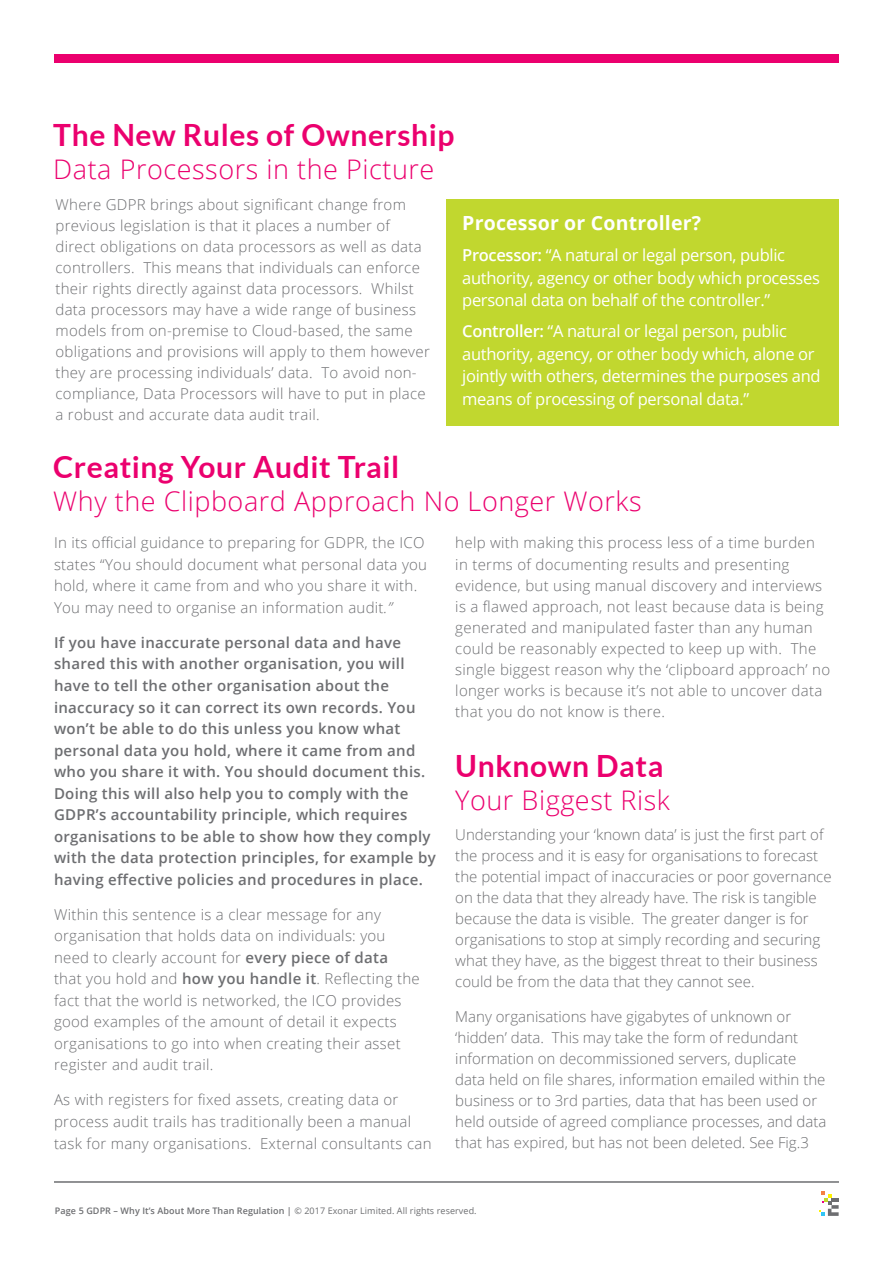
<style>
.page{position:relative;width:893px;height:1263px;background:#fff}
.page>*{position:absolute;margin:0;border:0;box-sizing:border-box;transform-origin:0 0}
.t1{font:700 30px "Lato";letter-spacing:.02em;color:#eb006e}
.t2{font:300 27px "Open Sans";letter-spacing:.02em;color:#eb006e}
.t3{font:700 19.5px "Open Sans";letter-spacing:.01em;color:#fff}
.t4{font:16.5px/22.5px "Open Sans";letter-spacing:-.02em;color:#fff}
.t5{font:300 15px/21px "Open Sans";letter-spacing:.02em;color:#6d6e71}
.t6{font:300 15px/21px "Open Sans";color:#6d6e71}
.t7{font:600 15px/21.5px "Open Sans";letter-spacing:.02em;color:#6d6e71}
.t8{font:600 9px "Open Sans";letter-spacing:.01em;color:#6d6e71}
.s1{font-weight:600}
.s2{font-style:italic}
.s3{font-weight:400}
</style>
<div class="page">
<hr style="left:54px;top:1181px;width:785px;height:2px;background:#6d6e71">
<svg style="left:819px;top:1191px;width:20px;height:25px"></svg>
<div style="left:54px;top:54px;width:785px;height:9px;background:#eb006e"></div>
<div style="left:446px;top:199px;width:393px;height:227px;background:#c1d72f"></div>
<h1 class="t1" style="left:53px;top:118px;width:403px">The New Rules of Ownership</h1>
<h2 class="t2" style="left:53px;top:151px;width:383px">Data Processors in the Picture</h2>
<p class="t5" style="left:56px;top:194px;width:376px">Where GDPR brings about significant change from previous legislation is that it places a number of direct obligations on data processors as well as data controllers. This means that individuals can enforce their rights directly against data processors. Whilst data processors may have a wide range of business models from on-premise to Cloud-based, the same obligations and provisions will apply to them however they are processing individuals’ data. To avoid non&shy;compliance, Data Processors will have to put in place a robust and accurate data audit trail.</p>
<h3 class="t3" style="left:462px;top:209px;width:240px">Processor or Controller?</h3>
<p class="t4" style="left:462px;top:243px;width:359px"><span class="s1">Processor:</span> “A natural or legal person, public authority, agency or other body which processes personal data on behalf of the controller.”</p>
<p class="t4" style="left:462px;top:319px;width:360px"><span class="s1">Controller:</span> “A natural or legal person, public authority, agency, or other body which, alone or jointly with others, determines the purposes and means of processing of personal data.”</p>
<h1 class="t1" style="left:53px;top:450px;width:348px">Creating Your Audit Trail</h1>
<h2 class="t2" style="left:53px;top:483px;width:590px">Why the Clipboard Approach No Longer Works</h2>
<p class="t5" style="left:54px;top:532px;width:375px;line-height:21.5px">In its official guidance to preparing for GDPR, the ICO states “You should document what personal data you hold, where it came from and who you share it with.<br>You may need to organise an information audit<span class="s2">.”</span></p>
<p class="t7" style="left:54px;top:631px;width:383px">If you have inaccurate personal data and have shared this with another organisation, you will have to tell the other organisation about the inaccuracy so it can correct its own records. You won’t be able to do this unless you know what personal data you hold, where it came from and who you share it with. You should document this.<br>Doing this will also help you to comply with the GDPR’s accountability principle, which requires organisations to be able to show how they comply with the data protection principles, for example by having effective policies and procedures in place.</p>
<p class="t5" style="left:54px;top:903px;width:367px;line-height:21.5px">Within this sentence is a clear message for any organisation that holds data on individuals: you need to clearly account for <span class="s1">every piece of data<br></span>that you hold and <span class="s1">how you handle it</span>. Reflecting the fact that the world is networked, the ICO provides good examples of the amount of detail it expects organisations to go into when creating their asset register and audit trail.</p>
<p class="t5" style="left:54px;top:1089px;width:379px;line-height:21.6px">As with registers for fixed assets, creating data or process audit trails has traditionally been a manual task for many organisations. External consultants can</p>
<p class="t5" style="left:455px;top:532px;width:376px">help with making this process less of a time burden in terms of documenting results and presenting evidence, but using manual discovery and interviews is a flawed approach, not least because data is being generated and manipulated faster than any human could be reasonably expected to keep up with. The single biggest reason why the ‘clipboard approach’ no longer works is because it’s not able to uncover data that you do not know is there.</p>
<h1 class="t1" style="left:455px;top:749px;width:210px">Unknown Data</h1>
<h2 class="t2" style="left:455px;top:782px;width:216px">Your Biggest Risk</h2>
<p class="t6" style="left:455px;top:824px;width:378px">Understanding your ‘known data’ is just the first part of the process and it is easy for organisations to forecast the potential impact of inaccuracies or poor governance on the data that they already have. The risk is tangible because the data is visible. The greater danger is for organisations to stop at simply recording and securing what they have, as the biggest threat to their business could be from the data that they cannot see.</p>
<p class="t6" style="left:455px;top:1006px;width:373px">Many organisations have gigabytes of unknown or ‘hidden’ data. This may take the form of redundant information on decommissioned servers, duplicate data held on file shares, information emailed within the business or to 3rd parties, data that has been used or held outside of agreed compliance processes, and data that has expired, but has not been deleted. See Fig.3</p>
<p class="t8" style="left:55px;top:1204px;width:423px">Page 5 GDPR – Why It’s About More Than Regulation | <span class="s3">© 2017 Exonar Limited. All rights reserved.</span></p>
</div>
